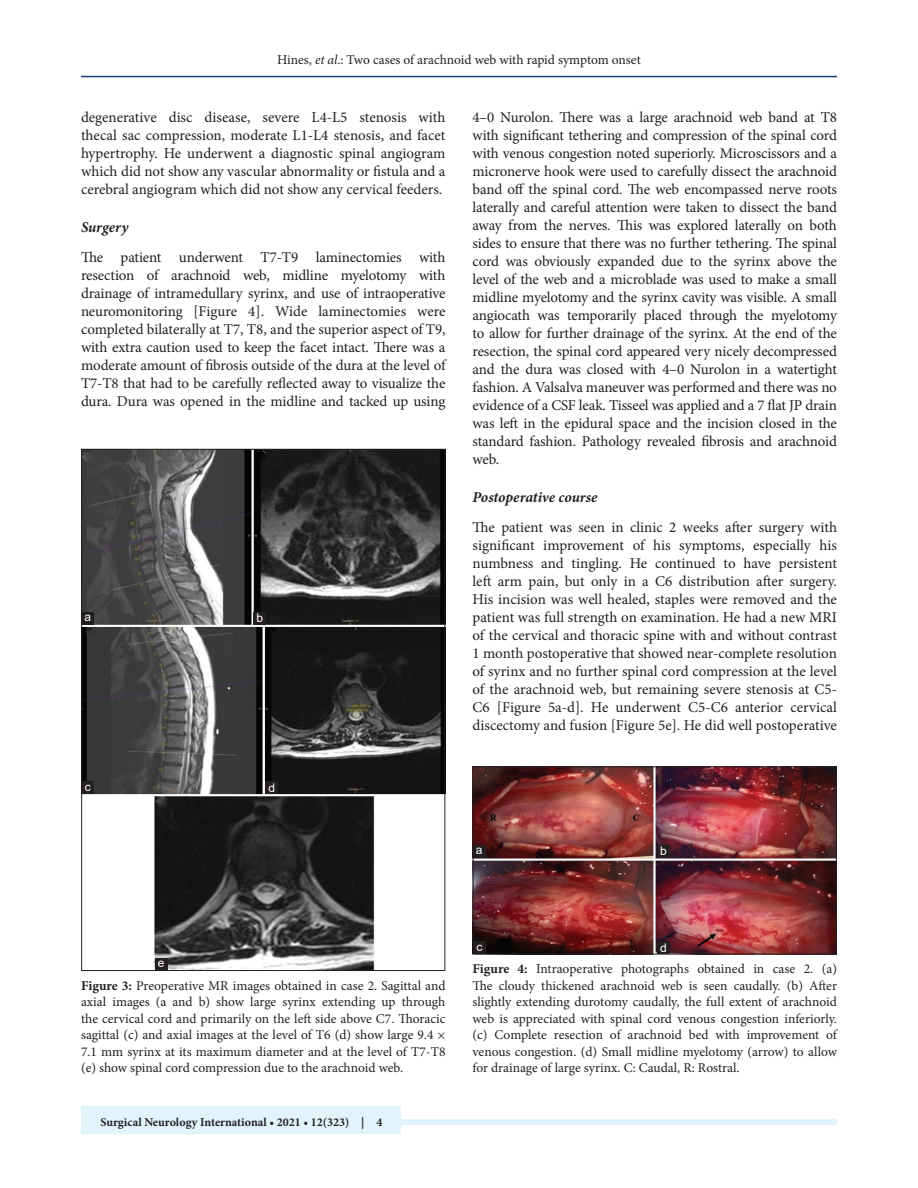
<style>
.page{position:relative;width:918px;height:1188px;background:#fff}
.page>*{position:absolute;margin:0;border:0;box-sizing:border-box;transform-origin:0 0}
.TX{font:15px/18px "Minion Pro";letter-spacing:-.01em;color:#231f20;text-align:justify}
.t1{font:italic 700 15px "Minion Pro";letter-spacing:-.005em;color:#231f20}
.FGC{font:13.5px/16.5px "Minion Pro";letter-spacing:-.005em;color:#231f20;text-align:justify}
.t2{font:700 12px "Minion Pro";color:#231f20}
.LABEL{font:12px "Arial";color:#fff}
.s1{font-style:italic}
.s2{font-weight:700}
</style>
<div class="page">
<hr style="left:81px;top:76px;width:756px;height:1px;background:#164077">
<div style="left:81px;top:1119px;width:756px;height:6px;background:#e1f4fc"></div>
<div style="left:81px;top:1106px;width:319px;height:28px;background:#e1f4fc"></div>
<img style="left:475px;top:769px;width:360px;height:183px">
<div style="left:473px;top:767px;width:364px;height:187px;border:1px solid #231f20"></div>
<div style="left:657px;top:941px;width:13px;height:13px;background:#231f20"></div>
<div style="left:473px;top:941px;width:13px;height:13px;background:#231f20"></div>
<div style="left:657px;top:845px;width:13px;height:12px;background:#231f20"></div>
<div style="left:473px;top:845px;width:13px;height:12px;background:#231f20"></div>
<img style="left:83px;top:451px;width:360px;height:518px">
<div style="left:266px;top:781px;width:12px;height:13px;background:#231f20"></div>
<div style="left:81px;top:781px;width:13px;height:13px;background:#231f20"></div>
<div style="left:254px;top:612px;width:12px;height:12px;background:#231f20"></div>
<div style="left:82px;top:612px;width:12px;height:12px;background:#231f20"></div>
<div style="left:155px;top:958px;width:13px;height:13px;background:#231f20"></div>
<p class="FGC" style="left:277px;top:51px;width:365px">Hines, <span class="s1">et al</span>.: Two cases of arachnoid web with rapid symptom onset</p>
<p class="TX" style="left:81px;top:109px;width:366px">degenerative disc disease, severe L4-L5 stenosis with thecal sac compression, moderate L1-L4 stenosis, and facet hypertrophy. He underwent a diagnostic spinal angiogram which did not show any vascular abnormality or fistula and a cerebral angiogram which did not show any cervical feeders.</p>
<h3 class="t1" style="left:81px;top:216px;width:49px">Surgery</h3>
<p class="TX" style="left:81px;top:248px;width:366px">The patient underwent T7-T9 laminectomies with resection of arachnoid web, midline myelotomy with drainage of intramedullary syrinx, and use of intraoperative neuromonitoring [Figure 4]. Wide laminectomies were completed bilaterally at T7, T8, and the superior aspect of T9, with extra caution used to keep the facet intact. There was a moderate amount of fibrosis outside of the dura at the level of T7-T8 that had to be carefully reflected away to visualize the dura. Dura was opened in the midline and tacked up using</p>
<p class="LABEL" style="left:85px;top:609px;width:8px">a</p>
<p class="LABEL" style="left:257px;top:610px;width:8px">b</p>
<p class="LABEL" style="left:85px;top:778px;width:7px">c</p>
<p class="LABEL" style="left:269px;top:779px;width:8px">d</p>
<p class="TX" style="left:472px;top:109px;width:366px">4–0 Nurolon. There was a large arachnoid web band at T8 with significant tethering and compression of the spinal cord with venous congestion noted superiorly. Microscissors and a micronerve hook were used to carefully dissect the arachnoid band off the spinal cord. The web encompassed nerve roots laterally and careful attention were taken to dissect the band away from the nerves. This was explored laterally on both sides to ensure that there was no further tethering. The spinal cord was obviously expanded due to the syrinx above the level of the web and a microblade was used to make a small midline myelotomy and the syrinx cavity was visible. A small angiocath was temporarily placed through the myelotomy to allow for further drainage of the syrinx. At the end of the resection, the spinal cord appeared very nicely decompressed and the dura was closed with 4–0 Nurolon in a watertight fashion. A Valsalva maneuver was performed and there was no evidence of a CSF leak. Tisseel was applied and a 7 flat JP drain was left in the epidural space and the incision closed in the standard fashion. Pathology revealed fibrosis and arachnoid web.</p>
<h3 class="t1" style="left:472px;top:486px;width:126px">Postoperative course</h3>
<p class="TX" style="left:472px;top:518px;width:366px">The patient was seen in clinic 2 weeks after surgery with significant improvement of his symptoms, especially his numbness and tingling. He continued to have persistent left arm pain, but only in a C6 distribution after surgery.<br>His incision was well healed, staples were removed and the patient was full strength on examination. He had a new MRI of the cervical and thoracic spine with and without contrast 1 month postoperative that showed near-complete resolution of syrinx and no further spinal cord compression at the level of the arachnoid web, but remaining severe stenosis at C5- C6 [Figure 5a-d]. He underwent C5-C6 anterior cervical discectomy and fusion [Figure 5e]. He did well postoperative</p>
<p class="LABEL" style="left:476px;top:842px;width:8px">a</p>
<p class="LABEL" style="left:660px;top:843px;width:8px">b</p>
<p class="LABEL" style="left:158px;top:955px;width:8px">e</p>
<p class="FGC" style="left:81px;top:977px;width:366px"><span class="s2">Figure 3:</span> Preoperative MR images obtained in case 2. Sagittal and axial images (a and b) show large syrinx extending up through the cervical cord and primarily on the left side above C7. Thoracic sagittal (c) and axial images at the level of T6 (d) show large 9.4 × 7.1 mm syrinx at its maximum diameter and at the level of T7-T8 (e) show spinal cord compression due to the arachnoid web.</p>
<p class="t2" style="left:100px;top:1113px;width:284px">Surgical Neurology International • 2021 • 12(323) | 4</p>
<p class="LABEL" style="left:476px;top:939px;width:7px">c</p>
<p class="LABEL" style="left:660px;top:940px;width:8px">d</p>
<p class="FGC" style="left:472px;top:961px;width:366px"><span class="s2">Figure 4:</span> Intraoperative photographs obtained in case 2. (a)<br>The cloudy thickened arachnoid web is seen caudally. (b) After slightly extending durotomy caudally, the full extent of arachnoid web is appreciated with spinal cord venous congestion inferiorly. (c) Complete resection of arachnoid bed with improvement of venous congestion. (d) Small midline myelotomy (arrow) to allow for drainage of large syrinx. C: Caudal, R: Rostral.</p>
</div>
